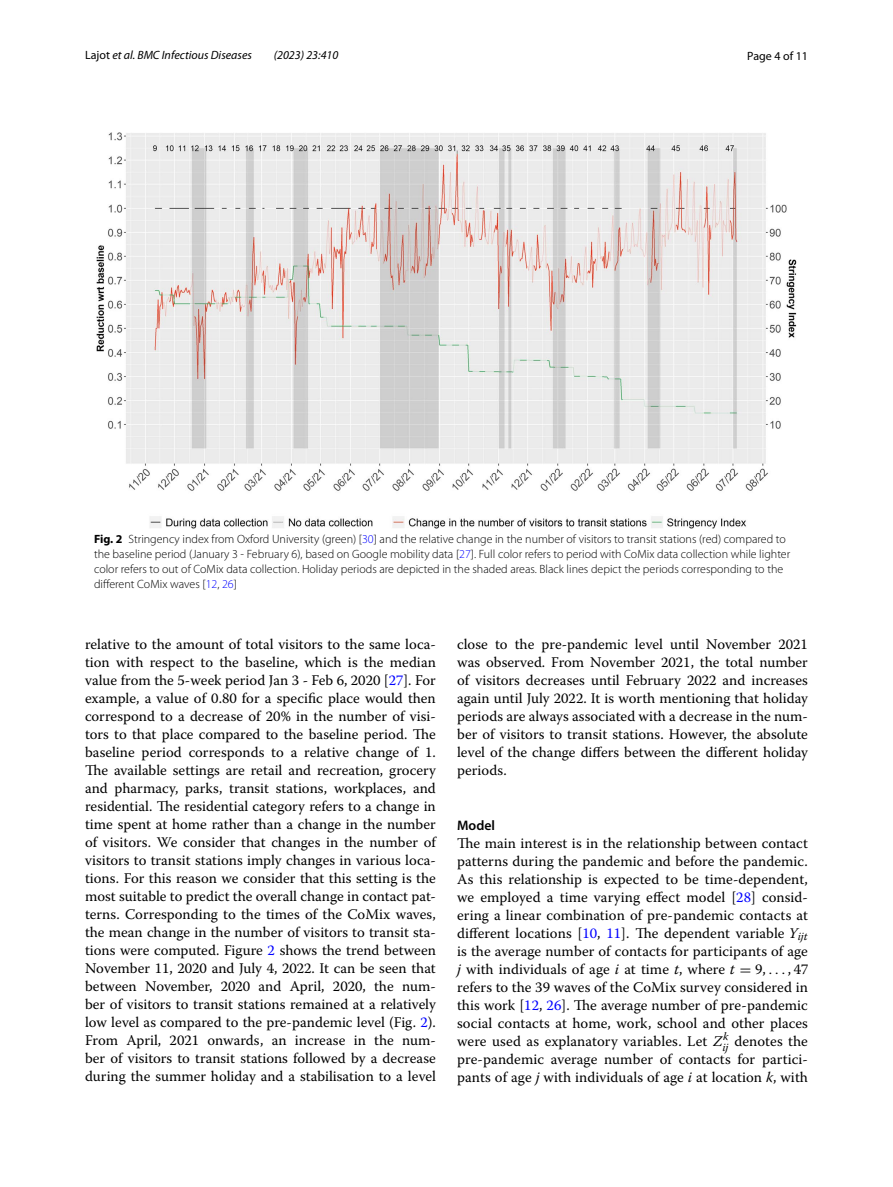
<style>
.page{position:relative;width:893px;height:1187px;background:#fff}
.page>*{position:absolute;margin:0;border:0;box-sizing:border-box;transform-origin:0 0}
.t1{font:14.7px/18px "Warnock Pro";letter-spacing:.005em;color:#000;text-align:justify}
.t2{font:600 13.8px "Myriad Pro";color:#000}
.t3{font:300 12px/15px "Myriad Pro";color:#000}
.t4{font:italic 12px "Myriad Pro";color:#000}
.t5{font:12px "Myriad Pro";color:#000}
.s1{font-style:normal}
.s2{font-weight:700}
.s3{color:#00f}
.s4{font-family:"Warnock Pro It 3"}
.s5{font-style:italic}
.s6{font-family:"Warnock Pro It 4"}
.s7{font-family:"MTSYN"}
.s8{font-family:"Warnock Pro Regular 2"}
.s9{font-family:"MTMI"}
.s10{font-family:"Warnock Pro It 2"}
</style>
<div class="page">
<img style="left:96px;top:133px;width:701px;height:395px">
<p class="t4" style="left:85px;top:48px;width:168px"><span class="s1">Lajot</span> et al. BMC Infectious Diseases</p>
<p class="t4" style="left:274px;top:48px;width:66px">(2023) 23:410</p>
<p class="t5" style="left:747px;top:48px;width:62px">Page 4 of 11</p>
<p class="t3" style="left:94px;top:532px;width:698px"><span class="s2">Fig. 2</span> Stringency index from Oxford University (green) [<span class="s3">30</span>] and the relative change in the number of visitors to transit stations (red) compared to the baseline period (January 3 - February 6), based on Google mobility data [<span class="s3">27</span>]. Full color refers to period with CoMix data collection while lighter color refers to out of CoMix data collection. Holiday periods are depicted in the shaded areas. Black lines depict the periods corresponding to the different CoMix waves [<span class="s3">12</span>, <span class="s3">26</span>]</p>
<p class="t1" style="left:85px;top:635px;width:352px">relative to the amount of total visitors to the same loca&shy;tion with respect to the baseline, which is the median value from the 5-week period Jan 3 - Feb 6, 2020 [<span class="s3">27</span>]. For example, a value of 0.80 for a specific place would then correspond to a decrease of 20% in the number of visi&shy;tors to that place compared to the baseline period. The baseline period corresponds to a relative change of 1.<br>The available settings are retail and recreation, grocery and pharmacy, parks, transit stations, workplaces, and residential. The residential category refers to a change in time spent at home rather than a change in the number of visitors. We consider that changes in the number of visitors to transit stations imply changes in various loca&shy;tions. For this reason we consider that this setting is the most suitable to predict the overall change in contact pat&shy;terns. Corresponding to the times of the CoMix waves, the mean change in the number of visitors to transit sta&shy;tions were computed. Figure <span class="s3">2</span> shows the trend between November 11, 2020 and July 4, 2022. It can be seen that between November, 2020 and April, 2020, the num&shy;ber of visitors to transit stations remained at a relatively low level as compared to the pre-pandemic level (Fig. <span class="s3">2</span>).<br>From April, 2021 onwards, an increase in the num&shy;ber of visitors to transit stations followed by a decrease during the summer holiday and a stabilisation to a level</p>
<p class="t1" style="left:457px;top:635px;width:352px">close to the pre-pandemic level until November 2021 was observed. From November 2021, the total number of visitors decreases until February 2022 and increases again until July 2022. It is worth mentioning that holiday periods are always associated with a decrease in the num&shy;ber of visitors to transit stations. However, the absolute level of the change differs between the different holiday periods.</p>
<p class="t2" style="left:457px;top:816px;width:39px">Model</p>
<p class="t1" style="left:457px;top:833px;width:353px">The main interest is in the relationship between contact patterns during the pandemic and before the pandemic.<br>As this relationship is expected to be time-dependent, we employed a time varying effect model [<span class="s3">28</span>] consid&shy;ering a linear combination of pre-pandemic contacts at different locations [<span class="s3">10</span>, <span class="s3">11</span>]. The dependent variable <span class="s4">Y</span><sub>ijt </sub>is the average number of contacts for participants of age <span class="s5">j</span> with individuals of age <span class="s5">i</span> at time <span class="s5">t</span>, where <span class="s6">t</span> <span class="s7">=</span> <span class="s8">9,</span> <span class="s9">. . .</span> <span class="s8">, 47 </span>refers to the 39 waves of the CoMix survey considered in this work [<span class="s3">12</span>, <span class="s3">26</span>]. The average number of pre-pandemic social contacts at home, work, school and other places were used as explanatory variables. Let <span class="s10">Z</span><sup>k</sup></p>
<p class="t1" style="left:457px;top:1031px;width:352px;text-indent:265px"><sub>ij</sub> denotes the pre-pandemic average number of contacts for partici&shy;pants of age <span class="s5">j</span> with individuals of age <span class="s5">i</span> at location <span class="s5">k</span>, with</p>
</div>
